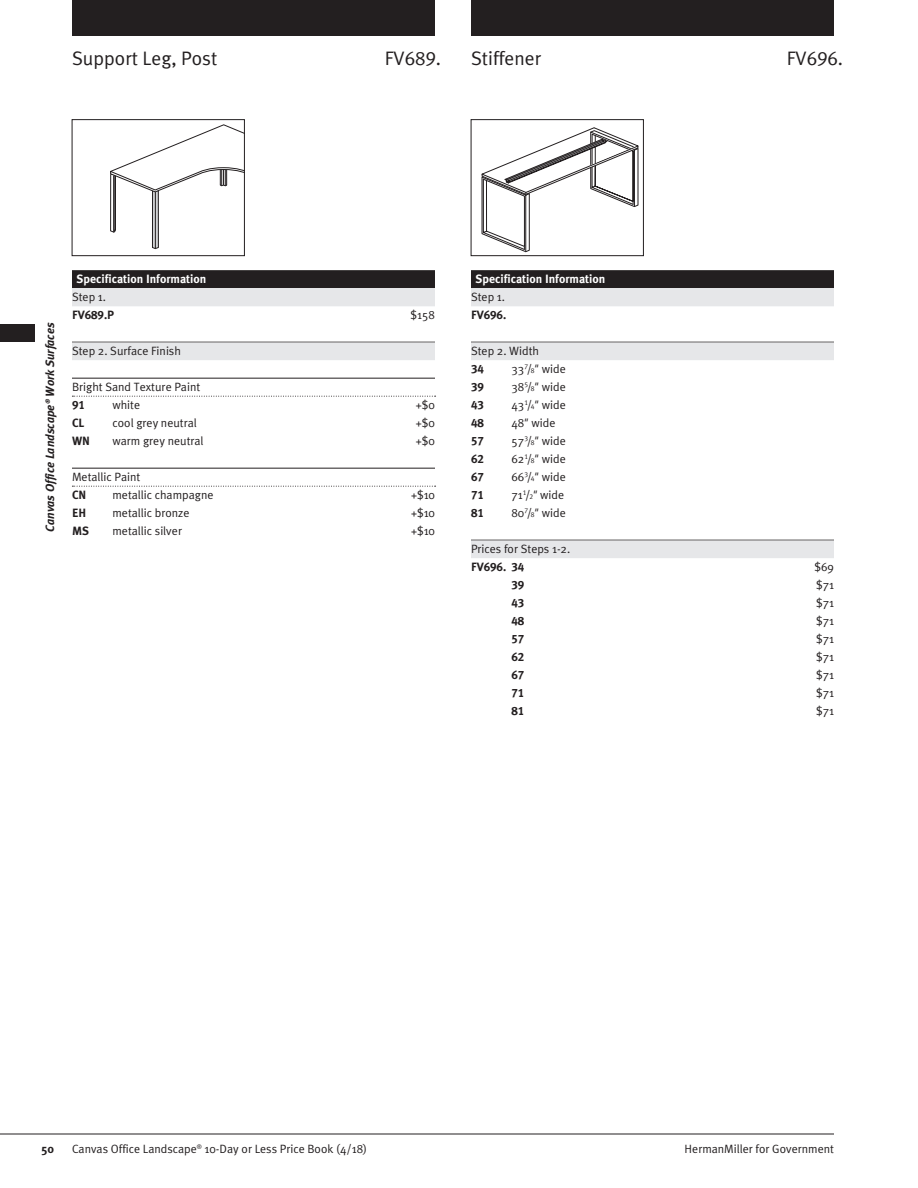
<style>
.page{position:relative;width:918px;height:1188px;background:#fff}
.page>*{position:absolute;margin:0;border:0;box-sizing:border-box;transform-origin:0 0}
.ProdName{font:19.5px "Meta HM";color:#231f20}
.ProdNums{font:19.5px "Meta Caps HM";color:#231f20}
.BodyText{font:12px "Meta HM";color:#231f20}
.FooterVerso{font:12px "Meta HM";color:#231f20}
.BodyText-2{font:700 12px "Meta Caps HM";color:#231f20}
.BlackBarColumnBreak{font:700 12px "Meta HM";color:#fff}
.GreyBarTopLine{font:12px "Meta HM";color:#231f20}
.TabsVerso{font:italic 700 12px "Meta HM";color:#231f20}
.GreyBar12{font:12px "Meta HM";color:#231f20}
.FooterVerso-2{font:700 12px "Meta HM";color:#231f20}
.s1{font-family:"Meta Caps HM"}
.s2{font-family:"Meta Caps HM";font-size:7.05px}
.s3{font-style:italic}
</style>
<div class="page">
<div style="left:72px;top:0;width:363px;height:36px;background:#231f20"></div>
<hr style="left:0;top:1134px;width:834px;height:1px;background:#231f20">
<div style="left:471px;top:0;width:363px;height:36px;background:#231f20"></div>
<div style="left:0;top:324px;width:34px;height:18px;background:#231f20"></div>
<div style="left:72px;top:270px;width:363px;height:18px;background:#231f20"></div>
<div style="left:72px;top:288px;width:363px;height:18px;background:#e6e7e9"></div>
<hr style="left:72px;top:342px;width:363px;height:1px;background:#231f20">
<div style="left:72px;top:343px;width:363px;height:17px;background:#e6e7e9"></div>
<hr style="left:72px;top:378px;width:363px;height:1px;background:#231f20">
<svg style="left:72px;top:396px;width:364px;height:1px"></svg>
<hr style="left:72px;top:468px;width:363px;height:1px;background:#231f20">
<svg style="left:72px;top:486px;width:364px;height:1px"></svg>
<svg style="left:110px;top:124px;width:132px;height:126px"></svg>
<div style="left:471px;top:270px;width:363px;height:18px;background:#231f20"></div>
<div style="left:471px;top:288px;width:363px;height:18px;background:#e6e7e9"></div>
<hr style="left:471px;top:342px;width:363px;height:1px;background:#231f20">
<div style="left:471px;top:343px;width:363px;height:17px;background:#e6e7e9"></div>
<hr style="left:471px;top:540px;width:363px;height:1px;background:#231f20">
<div style="left:471px;top:541px;width:363px;height:17px;background:#e6e7e9"></div>
<svg style="left:481px;top:120px;width:163px;height:136px"></svg>
<p class="ProdName" style="left:72px;top:47px;width:147px">Support Leg, Post</p>
<p class="ProdNums" style="left:385px;top:47px;width:58px">FV689.</p>
<p class="ProdName" style="left:471px;top:47px;width:72px">Stiffener</p>
<p class="ProdNums" style="left:787px;top:47px;width:58px">FV696.</p>
<p class="TabsVerso" style="left:43px;top:532px;width:211px;rotate:-90deg">Canvas Office Landscape® Work Surfaces</p>
<p class="BlackBarColumnBreak" style="left:76px;top:272px;width:131px">Specification Information</p>
<p class="GreyBar12" style="left:72px;top:290px;width:36px">Step 1.</p>
<p class="BodyText-2" style="left:72px;top:308px;width:44px">FV689.P</p>
<p class="BodyText" style="left:411px;top:308px;width:26px">$158</p>
<p class="GreyBarTopLine" style="left:72px;top:344px;width:110px">Step 2. Surface Finish</p>
<p class="BodyText" style="left:72px;top:380px;width:130px">Bright Sand Texture Paint</p>
<p class="BodyText-2" style="left:72px;top:398px;width:14px">91</p>
<p class="BodyText" style="left:112px;top:398px;width:29px">white</p>
<p class="BodyText" style="left:416px;top:398px;width:21px">+$0</p>
<p class="BodyText-2" style="left:72px;top:416px;width:14px">CL</p>
<p class="BodyText" style="left:112px;top:416px;width:86px">cool grey neutral</p>
<p class="BodyText" style="left:416px;top:416px;width:21px">+$0</p>
<p class="BodyText-2" style="left:72px;top:434px;width:20px">WN</p>
<p class="BodyText" style="left:112px;top:434px;width:93px">warm grey neutral</p>
<p class="BodyText" style="left:416px;top:434px;width:21px">+$0</p>
<p class="BodyText" style="left:72px;top:470px;width:70px">Metallic Paint</p>
<p class="BodyText-2" style="left:72px;top:488px;width:16px">CN</p>
<p class="BodyText" style="left:112px;top:488px;width:102px">metallic champagne</p>
<p class="BodyText" style="left:411px;top:488px;width:25px">+$10</p>
<p class="BodyText-2" style="left:72px;top:506px;width:16px">EH</p>
<p class="BodyText" style="left:112px;top:506px;width:79px">metallic bronze</p>
<p class="BodyText" style="left:411px;top:506px;width:25px">+$10</p>
<p class="BodyText-2" style="left:72px;top:524px;width:19px">MS</p>
<p class="BodyText" style="left:112px;top:524px;width:71px">metallic silver</p>
<p class="BodyText" style="left:411px;top:524px;width:25px">+$10</p>
<p class="BlackBarColumnBreak" style="left:476px;top:272px;width:131px">Specification Information</p>
<p class="GreyBar12" style="left:471px;top:290px;width:36px">Step 1.</p>
<p class="BodyText-2" style="left:471px;top:308px;width:37px">FV696.</p>
<p class="GreyBarTopLine" style="left:471px;top:344px;width:70px">Step 2. Width</p>
<p class="BodyText-2" style="left:471px;top:362px;width:14px">34</p>
<p class="BodyText" style="left:511px;top:362px;width:56px">33<sup>7</sup><span class="s1">/</span><span class="s2">8</span><span class="s3">"</span> wide</p>
<p class="BodyText-2" style="left:471px;top:380px;width:14px">39</p>
<p class="BodyText" style="left:511px;top:380px;width:56px">38<sup>5</sup><span class="s1">/</span><span class="s2">8</span><span class="s3">"</span> wide</p>
<p class="BodyText-2" style="left:471px;top:398px;width:14px">43</p>
<p class="BodyText" style="left:511px;top:398px;width:56px">43<sup>1</sup><span class="s1">/</span><span class="s2">4</span><span class="s3">"</span> wide</p>
<p class="BodyText-2" style="left:471px;top:416px;width:14px">48</p>
<p class="BodyText" style="left:511px;top:416px;width:45px">48<span class="s3">"</span> wide</p>
<p class="BodyText-2" style="left:471px;top:434px;width:14px">57</p>
<p class="BodyText" style="left:511px;top:434px;width:56px">57<sup>3</sup><span class="s1">/</span><span class="s2">8</span><span class="s3">"</span> wide</p>
<p class="BodyText-2" style="left:471px;top:452px;width:14px">62</p>
<p class="BodyText" style="left:511px;top:452px;width:56px">62<sup>1</sup><span class="s1">/</span><span class="s2">8</span><span class="s3">"</span> wide</p>
<p class="BodyText-2" style="left:471px;top:470px;width:14px">67</p>
<p class="BodyText" style="left:511px;top:470px;width:56px">66<sup>3</sup><span class="s1">/</span><span class="s2">4</span><span class="s3">"</span> wide</p>
<p class="BodyText-2" style="left:471px;top:488px;width:14px">71</p>
<p class="BodyText" style="left:511px;top:488px;width:54px">71<sup>1</sup><span class="s1">/</span><span class="s2">2</span><span class="s3">"</span> wide</p>
<p class="BodyText-2" style="left:471px;top:506px;width:14px">81</p>
<p class="BodyText" style="left:511px;top:506px;width:56px">80<sup>7</sup><span class="s1">/</span><span class="s2">8</span><span class="s3">"</span> wide</p>
<p class="GreyBarTopLine" style="left:471px;top:542px;width:101px">Prices for Steps 1-2.</p>
<p class="BodyText-2" style="left:471px;top:560px;width:55px">FV696. 34</p>
<p class="BodyText" style="left:815px;top:560px;width:21px">$69</p>
<p class="BodyText-2" style="left:512px;top:578px;width:14px">39</p>
<p class="BodyText" style="left:816px;top:578px;width:19px">$71</p>
<p class="BodyText-2" style="left:512px;top:596px;width:14px">43</p>
<p class="BodyText" style="left:816px;top:596px;width:19px">$71</p>
<p class="BodyText-2" style="left:512px;top:614px;width:14px">48</p>
<p class="BodyText" style="left:816px;top:614px;width:19px">$71</p>
<p class="BodyText-2" style="left:512px;top:632px;width:14px">57</p>
<p class="BodyText" style="left:816px;top:632px;width:19px">$71</p>
<p class="BodyText-2" style="left:512px;top:650px;width:14px">62</p>
<p class="BodyText" style="left:816px;top:650px;width:19px">$71</p>
<p class="BodyText-2" style="left:512px;top:668px;width:14px">67</p>
<p class="BodyText" style="left:816px;top:668px;width:19px">$71</p>
<p class="BodyText-2" style="left:512px;top:686px;width:14px">71</p>
<p class="BodyText" style="left:816px;top:686px;width:19px">$71</p>
<p class="BodyText-2" style="left:512px;top:704px;width:14px">81</p>
<p class="BodyText" style="left:816px;top:704px;width:19px">$71</p>
<p class="FooterVerso-2" style="left:41px;top:1141px;width:14px">50</p>
<p class="FooterVerso" style="left:72px;top:1141px;width:297px">Canvas Office Landscape® 10-Day or Less Price Book (4/18)</p>
<p class="FooterVerso" style="left:685px;top:1141px;width:151px">HermanMiller for Government</p>
</div>
